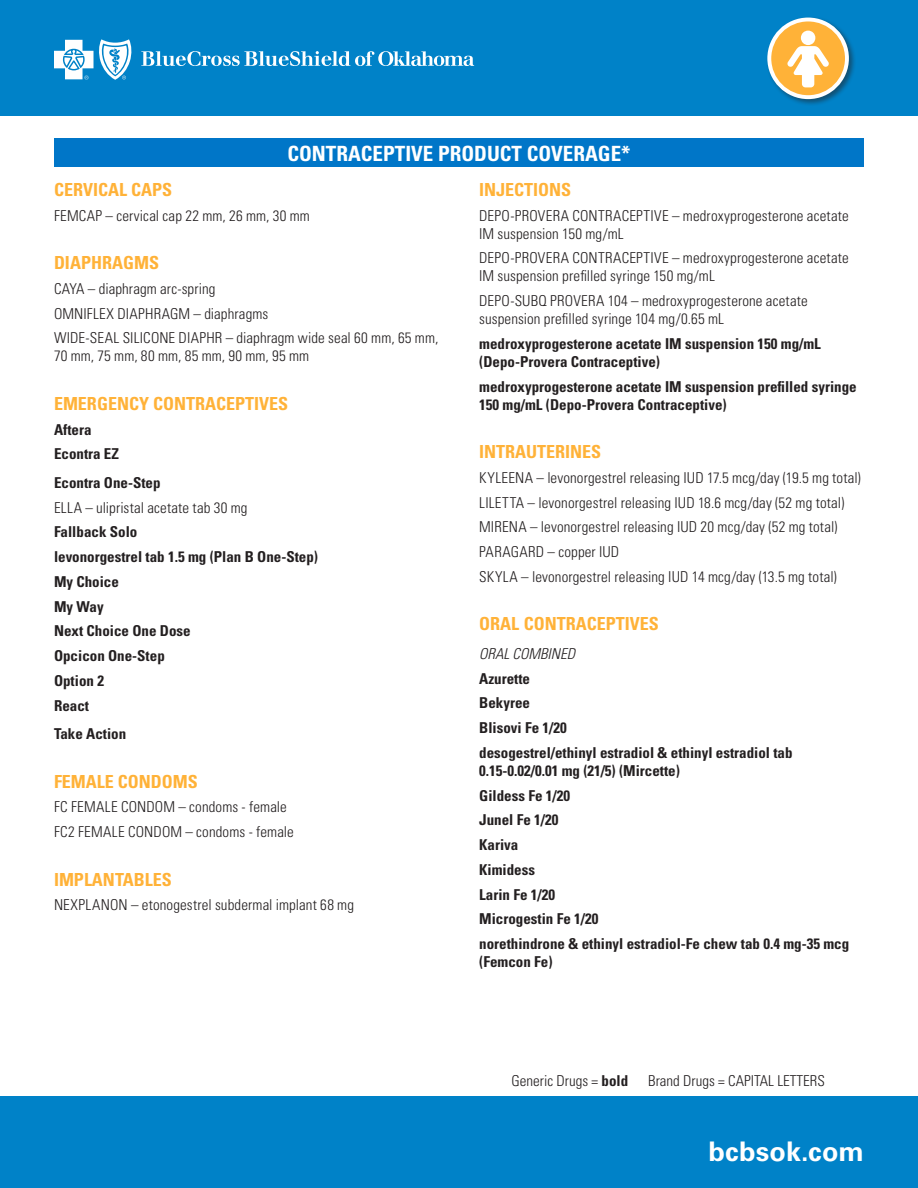
<style>
.page{position:relative;width:918px;height:1188px;background:#fff}
.page>*{position:absolute;margin:0;border:0;box-sizing:border-box;transform-origin:0 0}
.t1{font:700 27px "Univers LT Std";letter-spacing:.005em;color:#fff}
.t2{font:700 condensed 21px "Univers LT Std";color:#fff}
.t3{font:700 condensed 18px "Univers LT Std";color:#ffb238}
.t4{font:300 condensed 15px/24.8px "Univers LT Std";letter-spacing:.01em;color:#231f20}
.t5{font:700 condensed 15px/24.8px "Univers LT Std";color:#231f20}
.t6{font:italic 300 condensed 15px "Univers LT Std";color:#231f20}
.s1{font-weight:700}
</style>
<div class="page">
<div style="left:0;top:0;width:918px;height:116px;background:#0082c8"></div>
<svg style="left:141px;top:51px;width:333px;height:15px"></svg>
<svg style="left:54px;top:39px;width:78px;height:41px"></svg>
<div style="left:766px;top:16px;width:90px;height:91px;background:#231f20;opacity:.5"></div>
<svg style="left:767px;top:18px;width:82px;height:81px"></svg>
<div style="left:771px;top:21px;width:74px;height:74px;background:#ffb238;border-radius:50%"></div>
<svg style="left:787px;top:31px;width:42px;height:56px"></svg>
<div style="left:0;top:1096px;width:918px;height:92px;background:#0082c8"></div>
<div style="left:54px;top:139px;width:810px;height:28px;background:#0076c8"></div>
<h2 class="t2" style="left:287px;top:140px;width:345px">CONTRACEPTIVE PRODUCT COVERAGE*</h2>
<p class="t3" style="left:54px;top:178px;width:120px">CERVICAL CAPS</p>
<p class="t4" style="left:54px;top:203px;width:257px">FEMCAP – cervical cap 22 mm, 26 mm, 30 mm</p>
<p class="t3" style="left:54px;top:252px;width:107px">DIAPHRAGMS</p>
<p class="t4" style="left:54px;top:276px;width:386px">CAYA – diaphragm arc-spring<br>OMNIFLEX DIAPHRAGM – diaphragms<br>WIDE-SEAL SILICONE DIAPHR – diaphragm wide seal 60 mm, 65 mm,</p>
<p class="t4" style="left:54px;top:344px;width:257px">70 mm, 75 mm, 80 mm, 85 mm, 90 mm, 95 mm</p>
<p class="t3" style="left:54px;top:393px;width:236px">EMERGENCY CONTRACEPTIVES</p>
<p class="t5" style="left:54px;top:417px;width:66px">Aftera<br>Econtra EZ</p>
<p class="t5" style="left:54px;top:470px;width:108px">Econtra One-Step</p>
<p class="t4" style="left:54px;top:495px;width:195px">ELLA – ulipristal acetate tab 30 mg</p>
<p class="t5" style="left:54px;top:520px;width:266px">Fallback Solo<br>levonorgestrel tab 1.5 mg (Plan B One-Step)<br>My Choice<br>My Way<br>Next Choice One Dose<br>Opcicon One-Step<br>Option 2<br>React</p>
<p class="t5" style="left:54px;top:721px;width:74px">Take Action</p>
<p class="t3" style="left:54px;top:770px;width:145px">FEMALE CONDOMS</p>
<p class="t4" style="left:54px;top:795px;width:241px">FC FEMALE CONDOM – condoms - female<br>FC2 FEMALE CONDOM – condoms - female</p>
<p class="t3" style="left:54px;top:868px;width:119px">IMPLANTABLES</p>
<p class="t4" style="left:54px;top:893px;width:302px">NEXPLANON – etonogestrel subdermal implant 68 mg</p>
<p class="t3" style="left:479px;top:178px;width:94px">INJECTIONS</p>
<p class="t4" style="left:479px;top:206px;width:371px;line-height:18px">DEPO-PROVERA CONTRACEPTIVE – medroxyprogesterone acetate<br>IM suspension 150 mg/mL</p>
<p class="t4" style="left:479px;top:249px;width:371px;line-height:18px">DEPO-PROVERA CONTRACEPTIVE – medroxyprogesterone acetate<br>IM suspension prefilled syringe 150 mg/mL</p>
<p class="t4" style="left:479px;top:292px;width:330px;line-height:18px">DEPO-SUBQ PROVERA 104 – medroxyprogesterone acetate suspension prefilled syringe 104 mg/0.65 mL</p>
<p class="t5" style="left:479px;top:334px;width:343px;line-height:18px">medroxyprogesterone acetate IM suspension 150 mg/mL (Depo-Provera Contraceptive)</p>
<p class="t5" style="left:479px;top:377px;width:379px;line-height:18px">medroxyprogesterone acetate IM suspension prefilled syringe<br>150 mg/mL (Depo-Provera Contraceptive)</p>
<p class="t3" style="left:479px;top:441px;width:124px">INTRAUTERINES</p>
<p class="t4" style="left:479px;top:465px;width:383px">KYLEENA – levonorgestrel releasing IUD 17.5 mcg/day (19.5 mg total)<br>LILETTA – levonorgestrel releasing IUD 18.6 mcg/day (52 mg total)<br>MIRENA – levonorgestrel releasing IUD 20 mcg/day (52 mg total)<br>PARAGARD – copper IUD<br>SKYLA – levonorgestrel releasing IUD 14 mcg/day (13.5 mg total)</p>
<p class="t3" style="left:479px;top:613px;width:181px">ORAL CONTRACEPTIVES</p>
<p class="t6" style="left:479px;top:645px;width:97px">ORAL COMBINED</p>
<p class="t5" style="left:479px;top:666px;width:315px">Azurette<br>Bekyree<br>Blisovi Fe 1/20<br>desogestrel/ethinyl estradiol &amp; ethinyl estradiol tab</p>
<p class="t5" style="left:479px;top:758px;width:371px">0.15-0.02/0.01 mg (21/5) (Mircette)<br>Gildess Fe 1/20<br>Junel Fe 1/20<br>Kariva<br>Kimidess<br>Larin Fe 1/20<br>Microgestin Fe 1/20<br>norethindrone &amp; ethinyl estradiol-Fe chew tab 0.4 mg-35 mcg</p>
<p class="t5" style="left:479px;top:949px;width:75px">(Femcon Fe)</p>
<p class="t4" style="left:512px;top:1069px;width:118px">Generic Drugs = <span class="s1">bold</span></p>
<p class="t4" style="left:648px;top:1069px;width:178px">Brand Drugs = CAPITAL LETTERS</p>
<h1 class="t1" style="left:709px;top:1136px;width:157px">bcbsok.com</h1>
</div>
